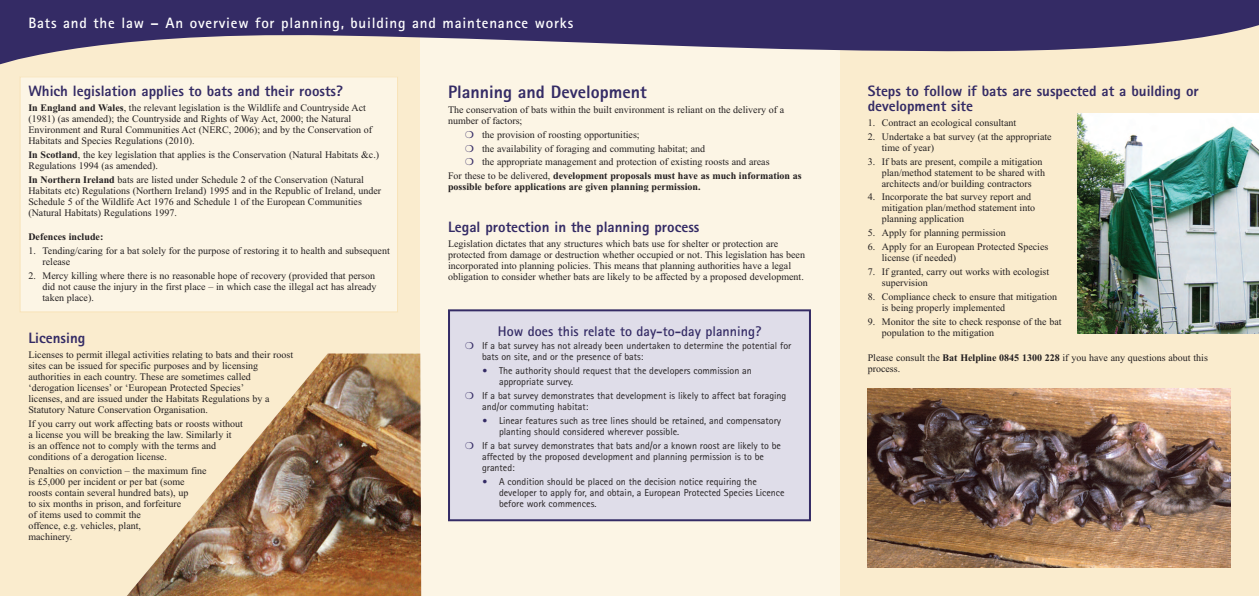
<style>
.page{position:relative;width:1259px;height:596px;background:#fff}
.page>*{position:absolute;margin:0;border:0;box-sizing:border-box;transform-origin:0 0}
.t1{font:800 18px "Rotis Sans Serif";color:#342b65}
.t2{font:800 15px/15px "Rotis Sans Serif";color:#342b65}
.t3{font:700 15px "Rotis Sans Serif";letter-spacing:.055em;color:#fff}
.t4{font:700 14px "Rotis Sans Serif";color:#342b65}
.t5{font:10px/11px "Times New Roman";color:#231f20}
.t6{font:10px/11px "Rotis Sans Serif";color:#231f20}
.t7{font:700 10px "Times New Roman";color:#231f20}
.s1{font-weight:700}
.s2{color:#342b65}
.s3{font-weight:400}
.s4{font-weight:800;color:#342b65}
</style>
<div class="page">
<div style="left:833px;top:0;width:426px;height:595px;background:#faecce"></div>
<div style="left:407px;top:18px;width:432px;height:577px;background:#fcf5e5"></div>
<div style="left:0;top:11px;width:420px;height:584px;background:#faecce"></div>
<div style="left:20px;top:77px;width:377px;height:235px;background:#fcf5e5"></div>
<div style="left:20px;top:77px;width:378px;height:235px;border:1px solid #f8e3b8"></div>
<svg style="left:0;top:0;width:1259px;height:67px;fill:#342b65"></svg>
<div style="left:449px;top:310px;width:361px;height:210px;background:#dfdde9"></div>
<div style="left:448px;top:309px;width:363px;height:212px;border:2px solid #342b65"></div>
<img style="left:127px;top:353px;width:294px;height:242px">
<img style="left:1077px;top:113px;width:182px;height:220px">
<img style="left:867px;top:388px;width:363px;height:179px">
<h2 class="t3" style="left:28px;top:18px;width:546px">Bats and the law – An overview for planning, building and maintenance works</h2>
<h2 class="t2" style="left:28px;top:84px;width:316px">Which legislation applies to bats and their roosts?</h2>
<p class="t5" style="left:28px;top:102px;width:345px"><span class="s1">In England and Wales</span>, the relevant legislation is the Wildlife and Countryside Act (1981) (as amended); the Countryside and Rights of Way Act, 2000; the Natural Environment and Rural Communities Act (NERC, 2006); and by the Conservation of Habitats and Species Regulations (2010).</p>
<p class="t5" style="left:28px;top:149px;width:352px"><span class="s1">In Scotland</span>, the key legislation that applies is the Conservation (Natural Habitats &amp;c.)<br>Regulations 1994 (as amended).</p>
<p class="t5" style="left:28px;top:173px;width:354px"><span class="s1">In Northern Ireland</span> bats are listed under Schedule 2 of the Conservation (Natural Habitats etc) Regulations (Northern Ireland) 1995 and in the Republic of Ireland, under Schedule 5 of the Wildlife Act 1976 and Schedule 1 of the European Communities (Natural Habitats) Regulations 1997.</p>
<p class="t7" style="left:28px;top:231px;width:76px">Defences include:</p>
<p class="t5" style="left:43px;top:245px;width:349px;text-indent:-14px">1. Tending/caring for a bat solely for the purpose of restoring it to health and subsequent release</p>
<p class="t5" style="left:43px;top:270px;width:335px;text-indent:-14px">2. Mercy killing where there is no reasonable hope of recovery (provided that person did not cause the injury in the first place – in which case the illegal act has already taken place).</p>
<h2 class="t2" style="left:28px;top:331px;width:58px">Licensing</h2>
<p class="t5" style="left:28px;top:349px;width:266px">Licenses to permit illegal activities relating to bats and their roost sites can be issued for specific purposes and by licensing authorities in each country. These are sometimes called ‘derogation licenses’ or ‘European Protected Species’<br>licenses, and are issued under the Habitats Regulations by a Statutory Nature Conservation Organisation.</p>
<p class="t5" style="left:28px;top:417px;width:216px">If you carry out work affecting bats or roosts without a license you will be breaking the law. Similarly it<br>is an offence not to comply with the terms and conditions of a derogation license.</p>
<p class="t5" style="left:28px;top:464px;width:180px">Penalties on conviction – the maximum fine is £5,000 per incident or per bat (some roosts contain several hundred bats), up<br>to six months in prison, and forfeiture<br>of items used to commit the<br>offence, e.g. vehicles, plant,<br>machinery.</p>
<h1 class="t1" style="left:448px;top:85px;width:200px">Planning and Development</h1>
<p class="t5" style="left:448px;top:104px;width:338px">The conservation of bats within the built environment is reliant on the delivery of a number of factors;</p>
<p class="t5" style="left:465px;top:129px;width:176px"><span class="s2">❍</span> the provision of roosting opportunities;</p>
<p class="t5" style="left:465px;top:142px;width:242px"><span class="s2">❍</span> the availability of foraging and commuting habitat; and</p>
<p class="t5" style="left:465px;top:156px;width:306px"><span class="s2">❍</span> the appropriate management and protection of existing roosts and areas</p>
<p class="t7" style="left:448px;top:170px;width:355px"><span class="s3">For these to be delivered,</span> development proposals must have as much information as</p>
<p class="t7" style="left:448px;top:181px;width:254px">possible before applications are given planning permission.</p>
<h2 class="t2" style="left:448px;top:220px;width:253px">Legal protection in the planning process</h2>
<p class="t5" style="left:448px;top:238px;width:358px">Legislation dictates that any structures which bats use for shelter or protection are protected from damage or destruction whether occupied or not. This legislation has been incorporated into planning policies. This means that planning authorities have a legal obligation to consider whether bats are likely to be affected by a proposed development.</p>
<h3 class="t4" style="left:498px;top:325px;width:265px">How does this relate to day-to-day planning?</h3>
<p class="t6" style="left:482px;top:341px;width:311px;text-indent:-17px"><span class="s2">❍</span> If a bat survey has not already been undertaken to determine the potential for bats on site, and or the presence of bats:</p>
<p class="t6" style="left:499px;top:366px;width:254px;text-indent:-17px"><span class="s4">•</span> The authority should request that the developers commission an appropriate survey.</p>
<p class="t6" style="left:482px;top:391px;width:306px;text-indent:-17px"><span class="s2">❍</span> If a bat survey demonstrates that development is likely to affect bat foraging and/or commuting habitat:</p>
<p class="t6" style="left:499px;top:416px;width:283px;text-indent:-17px"><span class="s4">•</span> Linear features such as tree lines should be retained, and compensatory planting should considered wherever possible.</p>
<p class="t6" style="left:482px;top:440px;width:300px;text-indent:-17px"><span class="s2">❍</span> If a bat survey demonstrates that bats and/or a known roost are likely to be affected by the proposed development and planning permission is to be granted:</p>
<p class="t6" style="left:499px;top:476px;width:287px;text-indent:-17px"><span class="s4">•</span> A condition should be placed on the decision notice requiring the developer to apply for, and obtain, a European Protected Species Licence before work commences.</p>
<h2 class="t2" style="left:867px;top:84px;width:333px">Steps to follow if bats are suspected at a building or development site</h2>
<p class="t5" style="left:867px;top:117px;width:150px">1. Contract an ecological consultant</p>
<p class="t5" style="left:882px;top:131px;width:171px;text-indent:-14px">2. Undertake a bat survey (at the appropriate time of year)</p>
<p class="t5" style="left:882px;top:155px;width:165px;text-indent:-14px">3. If bats are present, compile a mitigation plan/method statement to be shared with architects and/or building contractors</p>
<p class="t5" style="left:882px;top:191px;width:155px;text-indent:-14px">4. Incorporate the bat survey report and mitigation plan/method statement into planning application</p>
<p class="t5" style="left:867px;top:227px;width:139px">5. Apply for planning permission</p>
<p class="t5" style="left:882px;top:241px;width:168px;text-indent:-14px">6. Apply for an European Protected Species license (if needed)</p>
<p class="t5" style="left:882px;top:266px;width:169px;text-indent:-14px">7. If granted, carry out works with ecologist supervision</p>
<p class="t5" style="left:882px;top:291px;width:177px;text-indent:-14px">8. Compliance check to ensure that mitigation is being properly implemented</p>
<p class="t5" style="left:882px;top:315px;width:181px;text-indent:-14px">9. Monitor the site to check response of the bat population to the mitigation</p>
<p class="t5" style="left:867px;top:351px;width:342px">Please consult the <span class="s1">Bat Helpline 0845 1300 228</span> if you have any questions about this process.</p>
</div>
